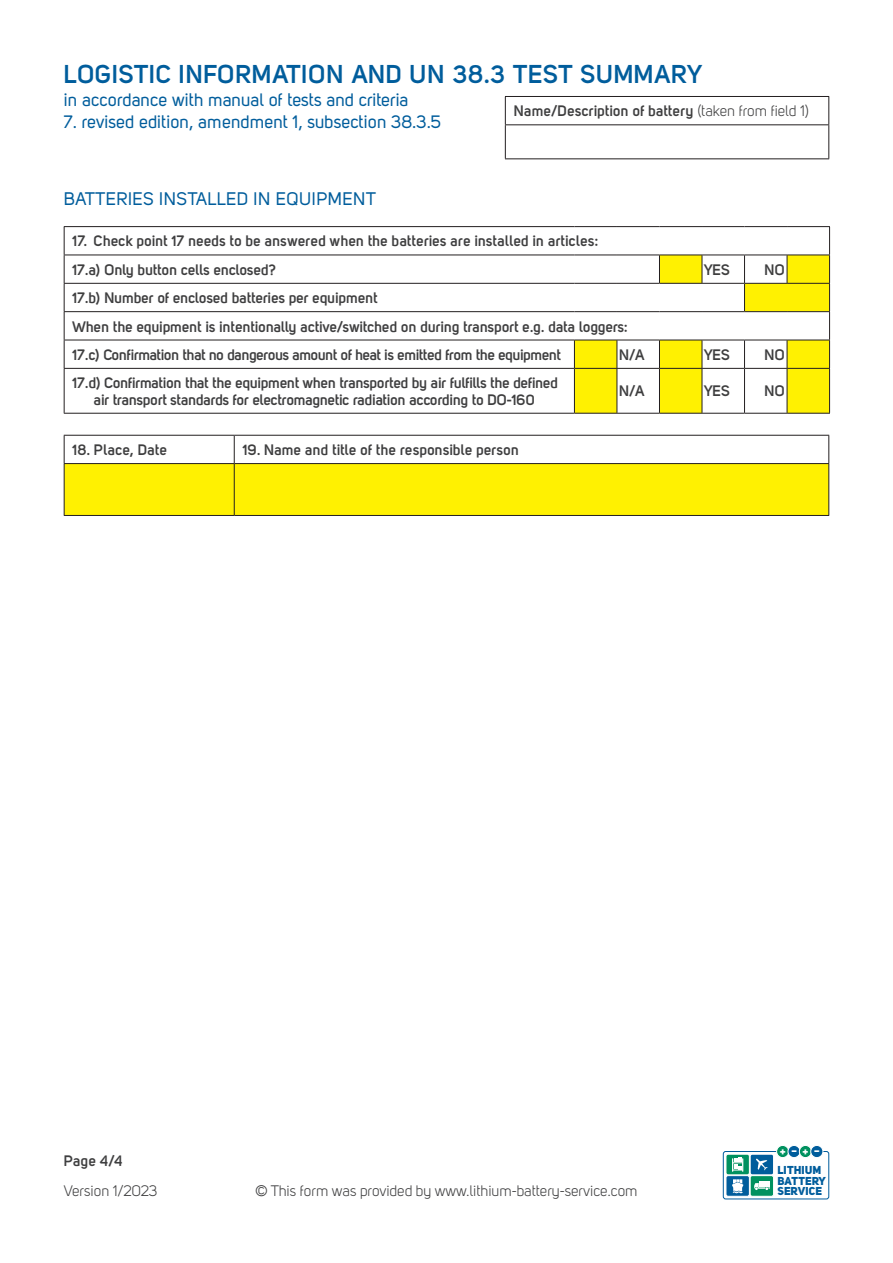
<style>
.page{position:relative;width:893px;height:1263px;background:#fff}
.page>*{position:absolute;margin:0;border:0;box-sizing:border-box;transform-origin:0 0}
.t1{font:700 25.5px "Uni Sans Semi";letter-spacing:.02em;color:#005d9c}
.t2{font:18px "Uni Sans Regular";color:#005d9c}
.t3{font:18px "Uni Sans Regular";letter-spacing:.02em;color:#005d9c}
.t4{font:700 15px/28.3px "Uni Sans Semi";color:#3e3e3f}
.t5{font:15px "Uni Sans Book";color:#3e3e3f}
.t6{font:700 15px "Uni Sans Semi";letter-spacing:.02em;color:#3e3e3f}
.t7{font:11.4px/10.5px "Uni Sans Heavy";letter-spacing:.015em;color:#005d9c}
.t8{font:9.75px "Uni Sans Heavy";color:#fff}
.s1{font-family:"Uni Sans Book";font-weight:400}
</style>
<div class="page">
<div style="left:723px;top:1151px;width:106px;height:48px;border:1px solid #005d9c;border-radius:2px"></div>
<div style="left:777px;top:1145px;width:12px;height:12px;background:#00915f;border-radius:50%"></div>
<div style="left:776px;top:1145px;width:13px;height:13px;border:1px solid #fff;border-radius:50%"></div>
<div style="left:788px;top:1145px;width:12px;height:12px;background:#005d9c;border-radius:50%"></div>
<div style="left:787px;top:1145px;width:14px;height:13px;border:1px solid #fff;border-radius:50%"></div>
<div style="left:799px;top:1145px;width:12px;height:12px;background:#00915f;border-radius:50%"></div>
<div style="left:799px;top:1145px;width:13px;height:13px;border:1px solid #fff;border-radius:50%"></div>
<div style="left:811px;top:1145px;width:12px;height:12px;background:#005d9c;border-radius:50%"></div>
<div style="left:810px;top:1145px;width:13px;height:13px;border:1px solid #fff;border-radius:50%"></div>
<div style="left:750px;top:1175px;width:23px;height:21px;background:#00915f;border-radius:2px"></div>
<div style="left:750px;top:1175px;width:24px;height:21px;border:1px solid #fff;border-radius:2px"></div>
<div style="left:759px;top:1182px;width:11px;height:5px;background:#fff"></div>
<svg style="left:754px;top:1183px;width:16px;height:7px"></svg>
<div style="left:750px;top:1154px;width:23px;height:21px;background:#005d9c;border-radius:2px"></div>
<div style="left:750px;top:1154px;width:24px;height:21px;border:1px solid #fff;border-radius:2px"></div>
<svg style="left:756px;top:1158px;width:12px;height:12px"></svg>
<div style="left:726px;top:1154px;width:23px;height:21px;background:#00915f;border-radius:2px"></div>
<div style="left:726px;top:1154px;width:24px;height:21px;border:1px solid #fff;border-radius:2px"></div>
<svg style="left:732px;top:1157px;width:11px;height:14px"></svg>
<div style="left:726px;top:1175px;width:23px;height:21px;background:#005d9c;border-radius:2px"></div>
<div style="left:726px;top:1175px;width:24px;height:21px;border:1px solid #fff;border-radius:2px"></div>
<svg style="left:732px;top:1179px;width:11px;height:15px"></svg>
<hr style="left:64px;top:226px;width:510px;height:1px;background:#231f20">
<hr style="left:574px;top:226px;width:43px;height:1px;background:#231f20">
<hr style="left:617px;top:226px;width:42px;height:1px;background:#231f20">
<hr style="left:659px;top:226px;width:43px;height:1px;background:#231f20">
<hr style="left:702px;top:226px;width:42px;height:1px;background:#231f20">
<hr style="left:744px;top:226px;width:43px;height:1px;background:#231f20">
<hr style="left:787px;top:226px;width:43px;height:1px;background:#231f20">
<hr style="left:64px;top:255px;width:510px;height:1px;background:#231f20">
<hr style="left:64px;top:283px;width:510px;height:1px;background:#231f20">
<hr style="left:64px;top:311px;width:510px;height:1px;background:#231f20">
<hr style="left:64px;top:340px;width:510px;height:1px;background:#231f20">
<svg style="left:64px;top:227px;width:1px;height:141px"></svg>
<hr style="left:64px;top:368px;width:510px;height:1px;background:#231f20">
<hr style="left:64px;top:369px;width:1px;height:44px;background:#231f20">
<hr style="left:64px;top:413px;width:510px;height:1px;background:#231f20">
<hr style="left:574px;top:413px;width:43px;height:1px;background:#231f20">
<hr style="left:659px;top:413px;width:43px;height:1px;background:#231f20">
<hr style="left:702px;top:413px;width:42px;height:1px;background:#231f20">
<hr style="left:744px;top:413px;width:43px;height:1px;background:#231f20">
<hr style="left:787px;top:413px;width:43px;height:1px;background:#231f20">
<svg style="left:574px;top:227px;width:256px;height:186px"></svg>
<hr style="left:617px;top:369px;width:1px;height:44px;background:#231f20">
<hr style="left:659px;top:369px;width:1px;height:44px;background:#231f20">
<hr style="left:617px;top:413px;width:42px;height:1px;background:#231f20">
<hr style="left:64px;top:435px;width:170px;height:1px;background:#231f20">
<hr style="left:234px;top:435px;width:595px;height:1px;background:#231f20">
<svg style="left:64px;top:436px;width:765px;height:79px"></svg>
<hr style="left:64px;top:463px;width:170px;height:1px;background:#231f20">
<hr style="left:64px;top:464px;width:1px;height:51px;background:#231f20">
<hr style="left:234px;top:463px;width:595px;height:1px;background:#231f20">
<hr style="left:234px;top:464px;width:1px;height:51px;background:#231f20">
<hr style="left:828px;top:464px;width:1px;height:51px;background:#231f20">
<hr style="left:64px;top:515px;width:170px;height:1px;background:#231f20">
<hr style="left:234px;top:515px;width:595px;height:1px;background:#231f20">
<hr style="left:505px;top:96px;width:324px;height:1px;background:#231f20">
<svg style="left:505px;top:97px;width:1px;height:27px"></svg>
<svg style="left:828px;top:97px;width:1px;height:27px"></svg>
<hr style="left:505px;top:124px;width:324px;height:1px;background:#231f20">
<hr style="left:505px;top:125px;width:1px;height:33px;background:#231f20">
<hr style="left:828px;top:125px;width:1px;height:33px;background:#231f20">
<hr style="left:505px;top:158px;width:324px;height:1px;background:#231f20">
<h1 class="t1" style="left:64px;top:59px;width:640px">LOGISTIC INFORMATION AND UN 38.3 TEST SUMMARY</h1>
<p class="t2" style="left:64px;top:89px;width:346px">in accordance with manual of tests and criteria</p>
<p class="t2" style="left:64px;top:111px;width:379px">7. revised edition, amendment 1, subsection 38.3.5</p>
<p class="t4" style="left:514px;top:97px;width:297px">Name/Description of battery <span class="s1">(taken from field 1)</span></p>
<p class="t3" style="left:64px;top:188px;width:314px">BATTERIES INSTALLED IN EQUIPMENT</p>
<p class="t4" style="left:73px;top:227px;width:527px">17. Check point 17 needs to be answered when the batteries are installed in articles:<br>17.a) Only button cells enclosed?</p>
<p class="t4" style="left:704px;top:255px;width:27px">YES</p>
<p class="t4" style="left:764px;top:255px;width:22px">NO</p>
<p class="t4" style="left:73px;top:283px;width:557px">17.b) Number of enclosed batteries per equipment<br>When the equipment is intentionally active/switched on during transport e.g. data loggers:<br>17.c) Confirmation that no dangerous amount of heat is emitted from the equipment</p>
<p class="t4" style="left:619px;top:340px;width:27px">N/A</p>
<p class="t4" style="left:704px;top:340px;width:27px">YES</p>
<p class="t4" style="left:764px;top:340px;width:22px">NO</p>
<p class="t4" style="left:73px;top:374px;width:487px;line-height:16.5px;text-align:center">17.d) Confirmation that the equipment when transported by air fulfills the defined air transport standards for electromagnetic radiation according to DO-160</p>
<p class="t4" style="left:619px;top:377px;width:27px">N/A</p>
<p class="t4" style="left:704px;top:377px;width:27px">YES</p>
<p class="t4" style="left:764px;top:377px;width:22px">NO</p>
<p class="t6" style="left:73px;top:441px;width:96px">18. Place, Date</p>
<p class="t4" style="left:243px;top:435px;width:278px">19. Name and title of the responsible person</p>
<p class="t4" style="left:64px;top:1147px;width:60px">Page 4/4</p>
<p class="t5" style="left:64px;top:1183px;width:95px">Version 1/2023</p>
<p class="t5" style="left:255px;top:1183px;width:384px">© This form was provided by www.lithium-battery-service.com</p>
<p class="t8" style="left:780px;top:1145px;width:41px">+–+–</p>
<p class="t7" style="left:778px;top:1164px;width:50px">LITHIUM<br>BATTERY<br>SERVICE</p>
</div>
